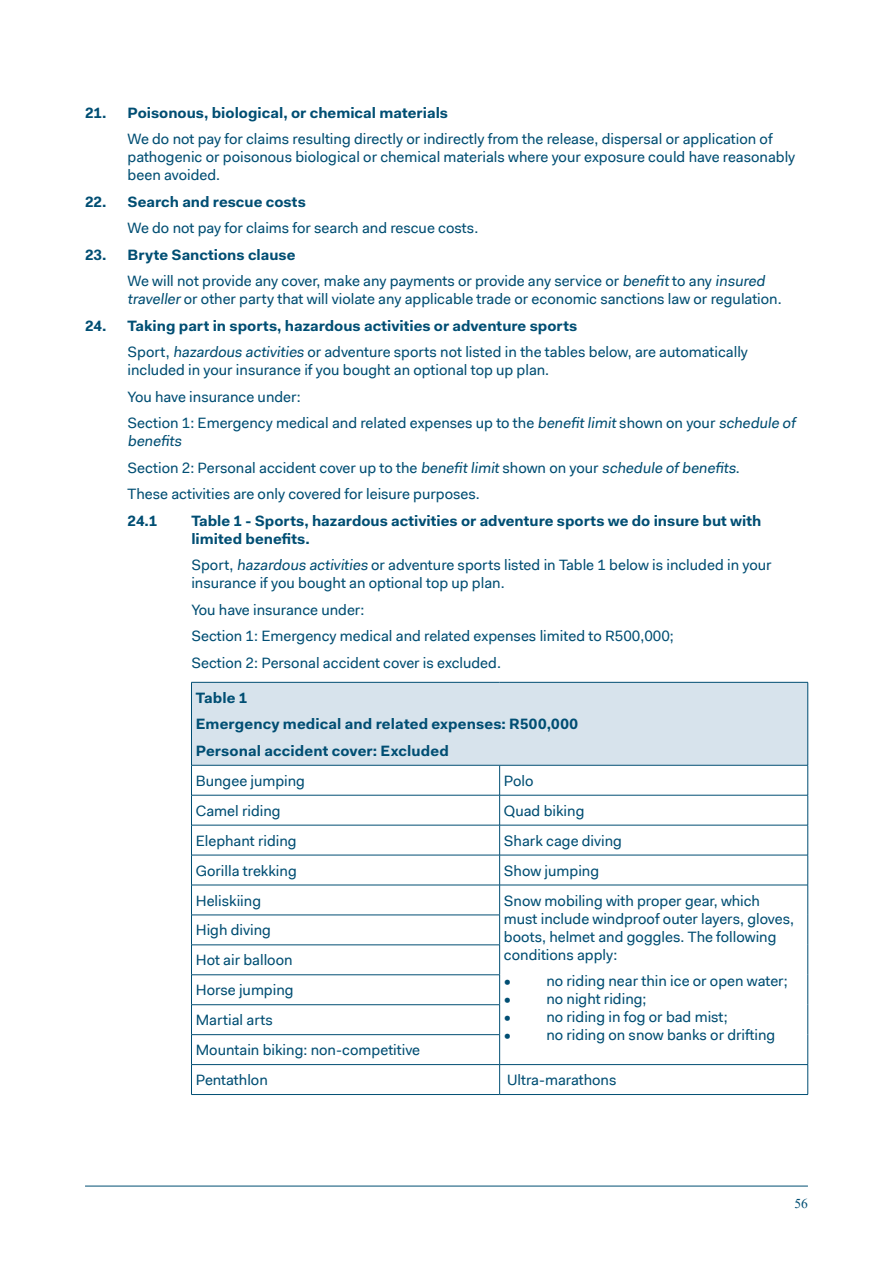
<style>
.page{position:relative;width:893px;height:1263px;background:#fff}
.page>*{position:absolute;margin:0;border:0;box-sizing:border-box;transform-origin:0 0}
.t1{font:15px/18px "Fakt Pro";color:#004e73}
.t2{font:700 15px/26.5px "Fakt Pro";color:#004e73}
.t3{font:13.5px "Times New Roman";color:#004e73}
</style>
<div class="page">
<hr style="left:85px;top:1186px;width:723px;height:1px;background:#004e73">
<div style="left:191px;top:682px;width:617px;height:83px;background:#d7e3ec"></div>
<hr style="left:191px;top:795px;width:309px;height:1px;background:#004e73">
<hr style="left:500px;top:795px;width:308px;height:1px;background:#004e73">
<hr style="left:191px;top:825px;width:309px;height:1px;background:#004e73">
<hr style="left:500px;top:825px;width:308px;height:1px;background:#004e73">
<hr style="left:191px;top:855px;width:309px;height:1px;background:#004e73">
<hr style="left:191px;top:885px;width:309px;height:1px;background:#004e73">
<hr style="left:191px;top:915px;width:309px;height:1px;background:#004e73">
<hr style="left:191px;top:765px;width:1px;height:30px;background:#004e73">
<hr style="left:499px;top:765px;width:1px;height:30px;background:#004e73">
<hr style="left:807px;top:765px;width:1px;height:30px;background:#004e73">
<hr style="left:191px;top:795px;width:1px;height:30px;background:#004e73">
<hr style="left:499px;top:795px;width:1px;height:30px;background:#004e73">
<hr style="left:807px;top:795px;width:1px;height:30px;background:#004e73">
<hr style="left:191px;top:825px;width:1px;height:30px;background:#004e73">
<hr style="left:499px;top:825px;width:1px;height:30px;background:#004e73">
<hr style="left:807px;top:825px;width:1px;height:30px;background:#004e73">
<hr style="left:191px;top:855px;width:1px;height:30px;background:#004e73">
<hr style="left:191px;top:885px;width:1px;height:30px;background:#004e73">
<hr style="left:191px;top:915px;width:1px;height:30px;background:#004e73">
<hr style="left:191px;top:944px;width:309px;height:1px;background:#004e73">
<hr style="left:191px;top:945px;width:1px;height:30px;background:#004e73">
<hr style="left:191px;top:974px;width:309px;height:1px;background:#004e73">
<hr style="left:191px;top:1004px;width:309px;height:1px;background:#004e73">
<hr style="left:191px;top:1034px;width:309px;height:1px;background:#004e73">
<hr style="left:191px;top:1064px;width:309px;height:1px;background:#004e73">
<svg style="left:191px;top:975px;width:1px;height:119px"></svg>
<hr style="left:191px;top:1094px;width:309px;height:1px;background:#004e73">
<hr style="left:500px;top:1094px;width:308px;height:1px;background:#004e73">
<hr style="left:191px;top:682px;width:309px;height:1px;background:#004e73">
<hr style="left:191px;top:682px;width:1px;height:83px;background:#004e73">
<hr style="left:500px;top:682px;width:308px;height:1px;background:#004e73">
<hr style="left:807px;top:682px;width:1px;height:83px;background:#004e73">
<hr style="left:191px;top:765px;width:309px;height:1px;background:#004e73">
<hr style="left:500px;top:765px;width:308px;height:1px;background:#004e73">
<hr style="left:500px;top:855px;width:308px;height:1px;background:#004e73">
<hr style="left:499px;top:855px;width:1px;height:30px;background:#004e73">
<hr style="left:807px;top:855px;width:1px;height:30px;background:#004e73">
<hr style="left:500px;top:885px;width:308px;height:1px;background:#004e73">
<hr style="left:499px;top:885px;width:1px;height:30px;background:#004e73">
<hr style="left:807px;top:885px;width:1px;height:30px;background:#004e73">
<hr style="left:499px;top:915px;width:1px;height:30px;background:#004e73">
<hr style="left:807px;top:915px;width:1px;height:30px;background:#004e73">
<hr style="left:499px;top:945px;width:1px;height:30px;background:#004e73">
<hr style="left:807px;top:945px;width:1px;height:30px;background:#004e73">
<hr style="left:807px;top:975px;width:1px;height:30px;background:#004e73">
<hr style="left:807px;top:1005px;width:1px;height:30px;background:#004e73">
<svg style="left:499px;top:975px;width:1px;height:119px"></svg>
<svg style="left:807px;top:1035px;width:1px;height:59px"></svg>
<hr style="left:500px;top:1064px;width:308px;height:1px;background:#004e73">
<p class="t2" style="left:85px;top:99px;width:365px">21. Poisonous, biological, or chemical materials</p>
<p class="t1" style="left:128px;top:130px;width:669px">We do not pay for claims resulting directly or indirectly from the release, dispersal or application of pathogenic or poisonous biological or chemical materials where your exposure could have reasonably been avoided.</p>
<p class="t2" style="left:85px;top:188px;width:222px">22. Search and rescue costs</p>
<p class="t1" style="left:128px;top:219px;width:352px">We do not pay for claims for search and rescue costs.</p>
<p class="t2" style="left:85px;top:241px;width:212px">23. Bryte Sanctions clause</p>
<p class="t1" style="left:128px;top:272px;width:656px">We will not provide any cover, make any payments or provide any service or benefitto any insured traveller or other party that will violate any applicable trade or economic sanctions law or regulation.</p>
<p class="t2" style="left:85px;top:312px;width:494px">24. Taking part in sports, hazardous activities or adventure sports</p>
<p class="t1" style="left:128px;top:343px;width:622px">Sport, hazardous activities or adventure sports not listed in the tables below, are automatically included in your insurance if you bought an optional top up plan.</p>
<p class="t1" style="left:128px;top:383px;width:672px;line-height:26.5px">You have insurance under:<br>Section 1: Emergency medical and related expenses up to the benefitlimitshown on your schedule of</p>
<p class="t1" style="left:128px;top:428px;width:614px;line-height:26.5px">benefits<br>Section 2: Personal accident cover up to the benefitlimitshown on your schedule ofbenefits.<br>These activities are only covered for leisure purposes.</p>
<p class="t2" style="left:128px;top:507px;width:31px">24.1</p>
<p class="t2" style="left:191px;top:511px;width:572px;line-height:18px">Table 1 - Sports, hazardous activities or adventure sports we do insure but with limited benefits.</p>
<p class="t1" style="left:191px;top:556px;width:582px">Sport, hazardous activities or adventure sports listed in Table 1 below is included in your insurance if you bought an optional top up plan.</p>
<p class="t1" style="left:191px;top:596px;width:484px;line-height:26.5px">You have insurance under:<br>Section 1: Emergency medical and related expenses limited to R500,000;<br>Section 2: Personal accident cover is excluded.</p>
<p class="t2" style="left:196px;top:684px;width:384px">Table 1<br>Emergency medical and related expenses: R500,000<br>Personal accident cover: Excluded</p>
<p class="t1" style="left:196px;top:772px;width:111px">Bungee jumping</p>
<p class="t1" style="left:504px;top:772px;width:31px">Polo</p>
<p class="t1" style="left:196px;top:801px;width:86px">Camel riding</p>
<p class="t1" style="left:504px;top:801px;width:82px">Quad biking</p>
<p class="t1" style="left:196px;top:831px;width:102px">Elephant riding</p>
<p class="t1" style="left:504px;top:831px;width:120px">Shark cage diving</p>
<p class="t1" style="left:196px;top:861px;width:103px">Gorilla trekking</p>
<p class="t1" style="left:504px;top:861px;width:97px">Show jumping</p>
<p class="t1" style="left:196px;top:891px;width:67px">Heliskiing</p>
<p class="t1" style="left:504px;top:891px;width:292px">Snow mobiling with proper gear, which must include windproof outer layers, gloves, boots, helmet and goggles. The following conditions apply:</p>
<p class="t1" style="left:504px;top:972px;width:285px">• no riding near thin ice or open water;</p>
<p class="t1" style="left:504px;top:990px;width:144px">• no night riding;</p>
<p class="t1" style="left:504px;top:1008px;width:225px">• no riding in fog or bad mist;</p>
<p class="t1" style="left:504px;top:1026px;width:273px">• no riding on snow banks or drifting</p>
<p class="t1" style="left:196px;top:915px;width:226px;line-height:30px">High diving<br>Hot air balloon<br>Horse jumping<br>Martial arts<br>Mountain biking: non-competitive<br>Pentathlon</p>
<p class="t1" style="left:507px;top:1071px;width:111px">Ultra-marathons</p>
<p class="t3" style="left:794px;top:1194px;width:15px">56</p>
</div>
